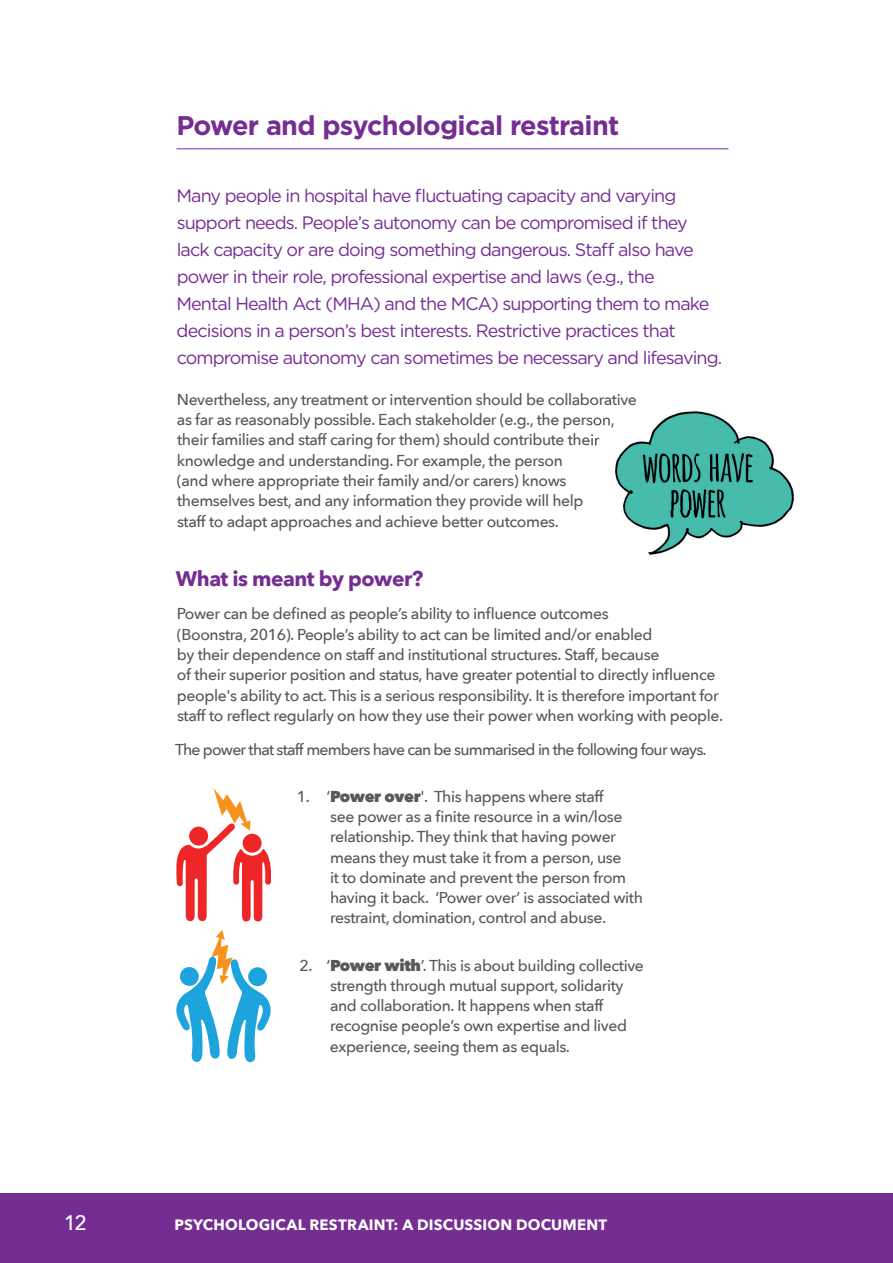
<style>
.page{position:relative;width:893px;height:1263px;background:#fff}
.page>*{position:absolute;margin:0;border:0;box-sizing:border-box;transform-origin:0 0}
.t1{font:700 27px "Gotham";letter-spacing:-.025em;color:#752d92}
.t2{font:700 21px "Avenir Next";letter-spacing:-.025em;color:#752d92}
.t3{font:500 21px "Avenir Next";color:#fff}
.t4{font:18px/27px "Gotham";letter-spacing:-.05em;color:#752d92}
.t5{font:500 15.75px/20.2px "Avenir Next";letter-spacing:-.025em;color:#57585a}
.t6{font:500 15.75px "Avenir Next";letter-spacing:-.05em;color:#57585a}
.t7{font:700 15px "Avenir Next";letter-spacing:.01em;color:#fff}
.s1{font-weight:800}
</style>
<div class="page">
<div style="left:0;top:1194px;width:893px;height:69px;background:#752d92"></div>
<hr style="left:176px;top:148px;width:552px;height:1px;background:#752d92">
<svg style="left:176px;top:788px;width:95px;height:133px"></svg>
<svg style="left:176px;top:930px;width:95px;height:132px"></svg>
<img style="left:599px;top:411px;width:195px;height:144px">
<img style="left:591px;top:403px;width:45px;height:3px">
<img style="left:589px;top:413px;width:25px;height:16px">
<img style="left:589px;top:434px;width:10px;height:12px">
<h1 class="t1" style="left:176px;top:107px;width:444px">Power and psychological restraint</h1>
<p class="t4" style="left:176px;top:182px;width:547px">Many people in hospital have fluctuating capacity and varying support needs. People’s autonomy can be compromised if they lack capacity or are doing something dangerous. Staff also have power in their role, professional expertise and laws (e.g., the<br>Mental Health Act (MHA) and the MCA) supporting them to make decisions in a person’s best interests. Restrictive practices that compromise autonomy can sometimes be necessary and lifesaving.</p>
<p class="t5" style="left:177px;top:389px;width:462px">Nevertheless, any treatment or intervention should be collaborative as far as reasonably possible. Each stakeholder (e.g., the person, their families and staff caring for them) should contribute their knowledge and understanding. For example, the person<br>(and where appropriate their family and/or carers) knows themselves best, and any information they provide will help<br>staff to adapt approaches and achieve better outcomes.</p>
<h2 class="t2" style="left:176px;top:560px;width:249px">What is meant by power?</h2>
<p class="t5" style="left:177px;top:603px;width:548px">Power can be defined as people’s ability to influence outcomes<br>(Boonstra, 2016). People’s ability to act can be limited and/or enabled<br>by their dependence on staff and institutional structures. Staff, because<br>of their superior position and status, have greater potential to directly influence people's ability to act. This is a serious responsibility. It is therefore important for staff to reflect regularly on how they use their power when working with people.</p>
<p class="t6" style="left:175px;top:736px;width:533px">The power that staff members have can be summarised in the following four ways.</p>
<p class="t5" style="left:330px;top:786px;width:314px;text-indent:-33px">1. ‘<span class="s1">Power over</span>'. This happens where staff<br>see power as a finite resource in a win/lose relationship. They think that having power means they must take it from a person, use<br>it to dominate and prevent the person from having it back. ‘Power over’ is associated with restraint, domination, control and abuse.</p>
<p class="t5" style="left:330px;top:954px;width:316px;text-indent:-30px">2. ‘<span class="s1">Power with</span>’. This is about building collective strength through mutual support, solidarity and collaboration. It happens when staff recognise people’s own expertise and lived experience, seeing them as equals.</p>
<h2 class="t3" style="left:64px;top:1205px;width:25px">12</h2>
<p class="t7" style="left:174px;top:1212px;width:434px">PSYCHOLOGICAL RESTRAINT: A DISCUSSION DOCUMENT</p>
</div>
